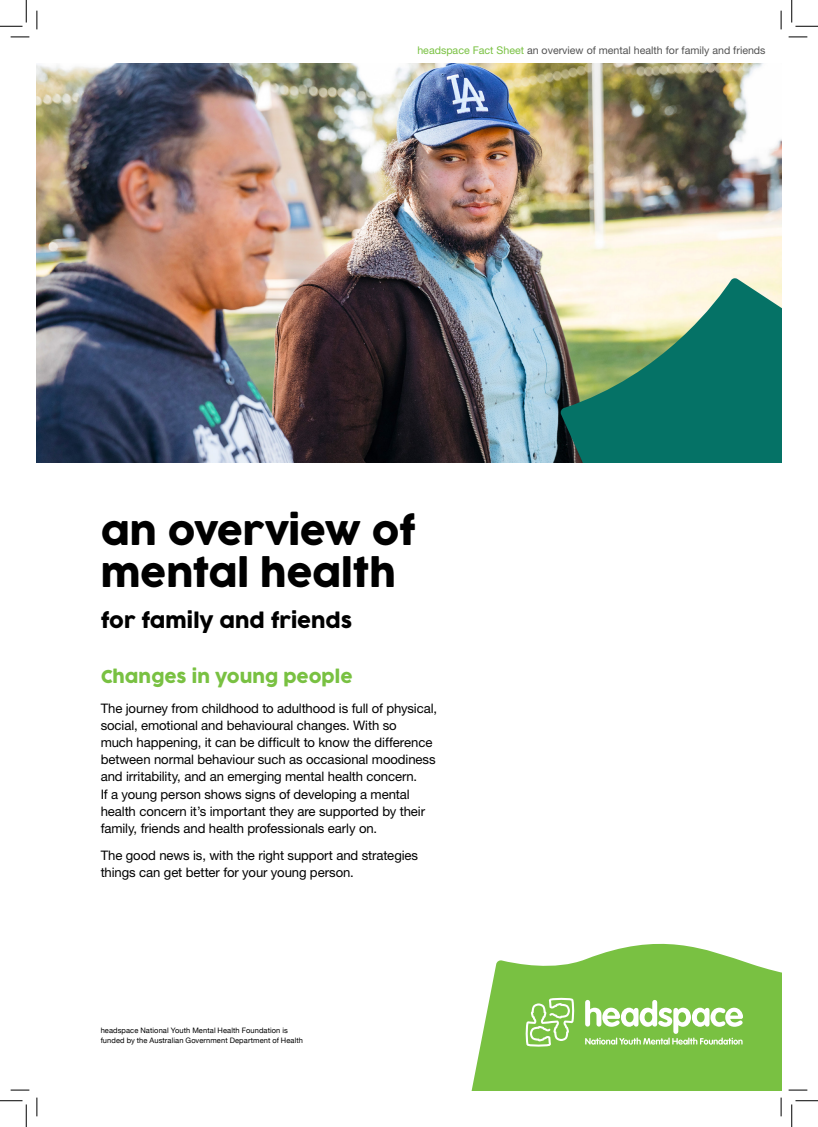
<style>
.page{position:relative;width:818px;height:1127px;background:#fff}
.page>*{position:absolute;margin:0;border:0;box-sizing:border-box;transform-origin:0 0}
.Heading_1{font:37.5px/41.2px "Cocogoose Pro";letter-spacing:-.005em;color:#000}
.t1{font:20px "Cocogoose Pro";letter-spacing:-.005em;color:#000}
.Heading_2{font:17.5px "Cocogoose Pro";color:#79c142}
.Intro{font:13.12px/17.2px "Helvetica Neue LT Std";letter-spacing:-.005em;color:#000}
.Body_copy_highlight{font:10.62px "Helvetica Neue LT Std";color:#535353}
.Small_Type{font:7.5px/9.4px "Helvetica Neue";letter-spacing:.015em;color:#000}
.s1{color:#79c142}
</style>
<div class="page">
<img style="left:37px;top:63px;width:744px;height:399px">
<svg style="left:472px;top:943px;width:309px;height:146px;fill:#79c142"></svg>
<svg style="left:526px;top:997px;width:48px;height:49px"></svg>
<svg style="left:585px;top:999px;width:158px;height:45px"></svg>
<svg style="left:560px;top:277px;width:221px;height:185px;background:#4e937e"></svg>
<svg style="left:11px;top:36px;width:18px;height:2px"></svg>
<svg style="left:788px;top:36px;width:19px;height:2px"></svg>
<svg style="left:11px;top:1089px;width:18px;height:1px"></svg>
<svg style="left:788px;top:1089px;width:19px;height:1px"></svg>
<svg style="left:36px;top:11px;width:2px;height:18px"></svg>
<svg style="left:36px;top:1097px;width:2px;height:18px"></svg>
<svg style="left:780px;top:11px;width:2px;height:18px"></svg>
<svg style="left:780px;top:1097px;width:2px;height:18px"></svg>
<svg style="left:0;top:0;width:27px;height:27px"></svg>
<svg style="left:0;top:1100px;width:27px;height:26px"></svg>
<svg style="left:791px;top:0;width:27px;height:27px"></svg>
<svg style="left:791px;top:1100px;width:27px;height:26px"></svg>
<p class="Body_copy_highlight" style="left:417px;top:44px;width:350px"><span class="s1">headspace Fact Sheet</span> an overview of mental health for family and friends</p>
<p class="Heading_1" style="left:101px;top:512px;width:316px">an overview of mental health</p>
<p class="t1" style="left:101px;top:607px;width:253px">for family and friends</p>
<p class="Heading_2" style="left:101px;top:664px;width:254px">Changes in young people</p>
<p class="Intro" style="left:101px;top:698px;width:338px">The journey from childhood to adulthood is full of physical, social, emotional and behavioural changes. With so<br>much happening, it can be difficult to know the difference between normal behaviour such as occasional moodiness and irritability, and an emerging mental health concern.<br>If a young person shows signs of developing a mental health concern it’s important they are supported by their family, friends and health professionals early on.</p>
<p class="Intro" style="left:101px;top:846px;width:319px">The good news is, with the right support and strategies things can get better for your young person.</p>
<p class="Small_Type" style="left:101px;top:1026px;width:204px">headspace National Youth Mental Health Foundation is funded by the Australian Government Department of Health</p>
</div>
